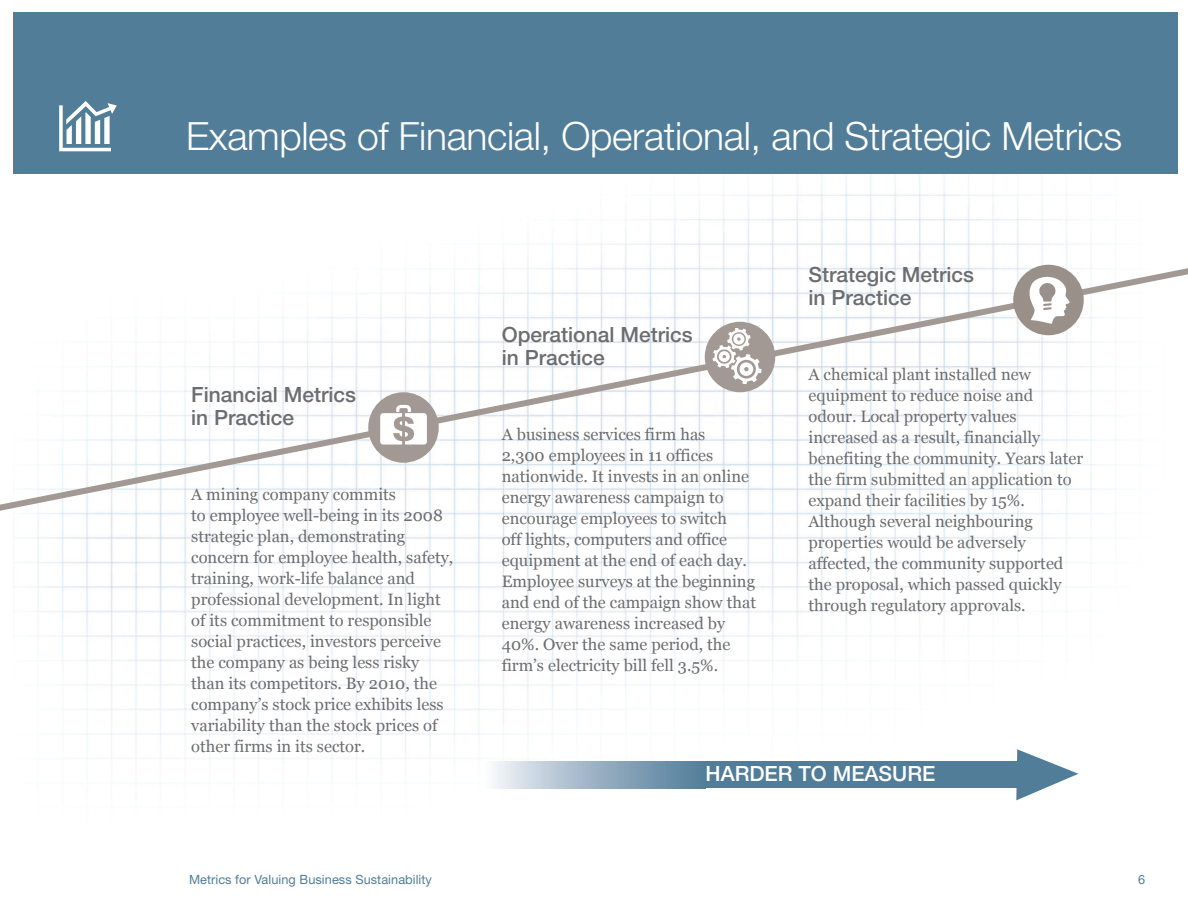
<style>
.page{position:relative;width:1188px;height:918px;background:#fff}
.page>*{position:absolute;margin:0;border:0;box-sizing:border-box;transform-origin:0 0}
.t1{font:300 39px "Helvetica Neue";letter-spacing:-.01em;color:#fff}
.t2{font:500 21px/22.5px "Helvetica Neue";color:#6c6d70}
.t3{font:500 21px "Helvetica Neue";color:#fff}
.t4{font:16.5px/21px "Georgia";color:#6c6d70}
.t5{font:12.75px "Helvetica Neue";letter-spacing:.005em;color:#517d99}
</style>
<div class="page">
<img style="left:14px;top:174px;width:1102px;height:627px">
<div style="left:14px;top:12px;width:1164px;height:162px;background:#517d99"></div>
<svg style="left:1016px;top:749px;width:62px;height:51px"></svg>
<div style="left:674px;top:761px;width:344px;height:27px;background:#517d99"></div>
<svg style="left:0;top:263px;width:1188px;height:253px"></svg>
<div style="left:368px;top:392px;width:71px;height:71px;background:#a39994;border-radius:50%"></div>
<div style="left:705px;top:322px;width:70px;height:70px;background:#a39994;border-radius:50%"></div>
<div style="left:1013px;top:265px;width:71px;height:70px;background:#999089;border-radius:50%"></div>
<img style="left:705px;top:328px;width:58px;height:58px">
<img style="left:1021px;top:276px;width:61px;height:52px">
<div style="left:484px;top:761px;width:222px;height:27px;background:linear-gradient(to right,#f4f5f9,#4c7896)"></div>
<svg style="left:59px;top:101px;width:58px;height:50px"></svg>
<img style="left:378px;top:402px;width:55px;height:49px">
<h1 class="t1" style="left:186px;top:122px;width:938px">Examples of Financial, Operational, and Strategic Metrics</h1>
<p class="t2" style="left:191px;top:386px;width:166px">Financial Metrics in Practice</p>
<p class="t4" style="left:191px;top:484px;width:264px">A mining company commits<br>to employee well-being in its 2008 strategic plan, demonstrating concern for employee health, safety, training, work-life balance and professional development. In light of its commitment to responsible social practices, investors perceive the company as being less risky than its competitors. By 2010, the company’s stock price exhibits less variability than the stock prices of other firms in its sector.</p>
<p class="t5" style="left:189px;top:874px;width:245px">Metrics for Valuing Business Sustainability</p>
<p class="t2" style="left:502px;top:326px;width:192px">Operational Metrics in Practice</p>
<p class="t4" style="left:502px;top:424px;width:256px">A business services firm has<br>2,300 employees in 11 offices nationwide. It invests in an online energy awareness campaign to encourage employees to switch<br>off lights, computers and office equipment at the end of each day.<br>Employee surveys at the beginning and end of the campaign show that energy awareness increased by<br>40%. Over the same period, the firm’s electricity bill fell 3.5%.</p>
<p class="t2" style="left:809px;top:265px;width:167px">Strategic Metrics in Practice</p>
<p class="t4" style="left:809px;top:363px;width:276px">A chemical plant installed new equipment to reduce noise and odour. Local property values increased as a result, financially benefiting the community. Years later the firm submitted an application to expand their facilities by 15%.<br>Although several neighbouring properties would be adversely affected, the community supported the proposal, which passed quickly through regulatory approvals.</p>
<p class="t3" style="left:706px;top:766px;width:231px">HARDER TO MEASURE</p>
<p class="t5" style="left:1138px;top:874px;width:9px">6</p>
</div>
